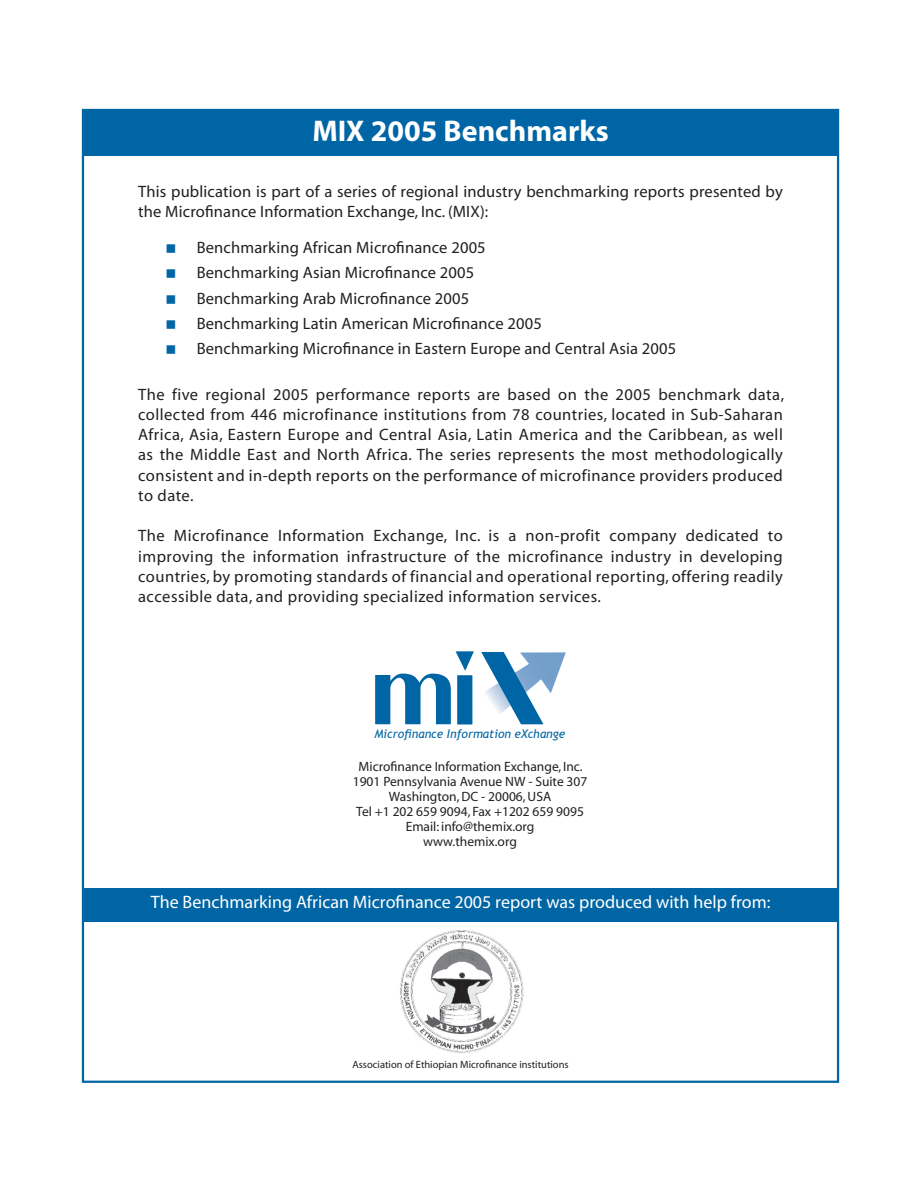
<style>
.page{position:relative;width:918px;height:1188px;background:#fff}
.page>*{position:absolute;margin:0;border:0;box-sizing:border-box;transform-origin:0 0}
.t1{font:700 30px "Myriad";color:#fff}
.t2{font:18px "Myriad";color:#fff}
.t3{font:16.5px/20.2px "Myriad";letter-spacing:.01em;color:#231f20}
.t4{font:13.5px/15px "Myriad";color:#231f20;text-align:center}
.t5{font:italic 12px "Trebuchet MS";color:#0065a4}
.t6{font:10.5px "Myriad";color:#231f20}
</style>
<div class="page">
<svg style="left:481px;top:652px;width:84px;height:72px"></svg>
<svg style="left:375px;top:651px;width:99px;height:73px"></svg>
<div style="left:83px;top:888px;width:755px;height:33px;background:#0065a4"></div>
<div style="left:83px;top:109px;width:755px;height:47px;background:#0065a4"></div>
<img style="left:400px;top:930px;width:123px;height:123px">
<h1 class="t1" style="left:312px;top:115px;width:298px">MIX 2005 Benchmarks</h1>
<p class="t3" style="left:138px;top:182px;width:646px">This publication is part of a series of regional industry benchmarking reports presented by the Microfinance Information Exchange, Inc. (MIX):</p>
<p class="t3" style="left:197px;top:236px;width:481px;line-height:25.2px">Benchmarking African Microfinance 2005<br>Benchmarking Asian Microfinance 2005<br>Benchmarking Arab Microfinance 2005<br>Benchmarking Latin American Microfinance 2005<br>Benchmarking Microfinance in Eastern Europe and Central Asia 2005</p>
<p class="t3" style="left:138px;top:385px;width:647px;text-align:justify">The five regional 2005 performance reports are based on the 2005 benchmark data, collected from 446 microfinance institutions from 78 countries, located in Sub-Saharan Africa, Asia, Eastern Europe and Central Asia, Latin America and the Caribbean, as well as the Middle East and North Africa. The series represents the most methodologically consistent and in-depth reports on the performance of microfinance providers produced to date.</p>
<p class="t3" style="left:138px;top:526px;width:646px;text-align:justify">The Microfinance Information Exchange, Inc. is a non-profit company dedicated to improving the information infrastructure of the microfinance industry in developing countries, by promoting standards of financial and operational reporting, offering readily accessible data, and providing specialized information services.</p>
<p class="t5" style="left:374px;top:726px;width:192px">Microfinance Information eXchange</p>
<p class="t4" style="left:352px;top:759px;width:236px">Microfinance Information Exchange, Inc.<br>1901 Pennsylvania Avenue NW - Suite 307<br>Washington, DC - 20006, USA<br>Tel +1 202 659 9094, Fax +1202 659 9095<br>Email: info@themix.org<br>www.themix.org</p>
<p class="t2" style="left:151px;top:893px;width:621px">The Benchmarking African Microfinance 2005 report was produced with help from:</p>
<p class="t6" style="left:352px;top:1059px;width:218px">Association of Ethiopian Microfinance institutions</p>
</div>
